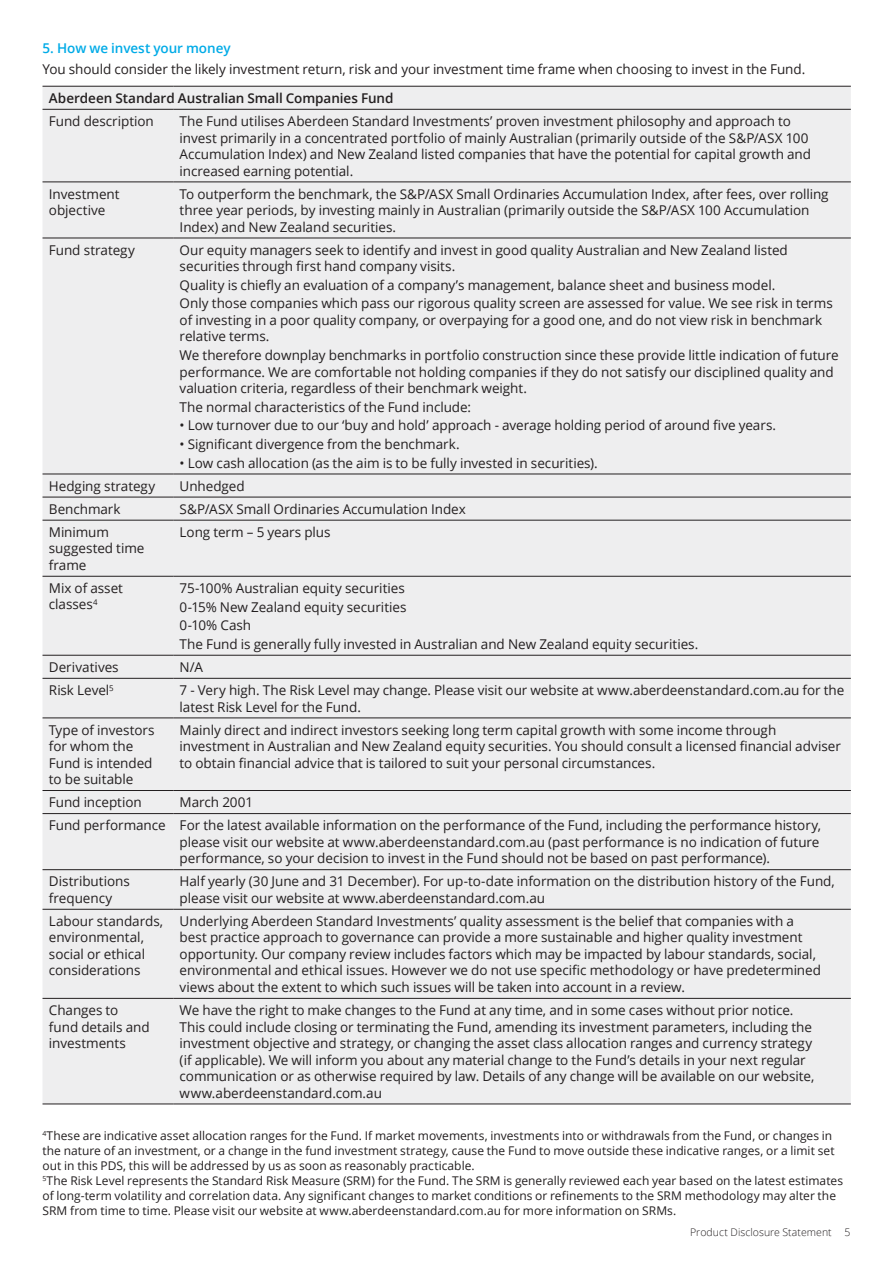
<style>
.page{position:relative;width:893px;height:1263px;background:#fff}
.page>*{position:absolute;margin:0;border:0;box-sizing:border-box;transform-origin:0 0}
.T2_Table_Text_9pt{font:13.5px/16.5px "Open Sans";letter-spacing:-.005em;color:#231f20}
._04_Body_Text___Spac{font:13.5px "Open Sans";letter-spacing:-.005em;color:#231f20}
.T2_Table_Text_9pt-2{font:600 13.5px "Open Sans";letter-spacing:-.005em;color:#231f20}
._05_Subhead_1___9_Pt{font:600 13.5px "Open Sans";letter-spacing:-.005em;color:#00abe7}
._17_Footnote_Source{font:12px/15px "Open Sans";color:#231f20}
.t1{font:300 10.5px "Open Sans";letter-spacing:.005em;color:#231f20}
</style>
<div class="page">
<div style="left:43px;top:87px;width:808px;height:1017px;background:#eeeeef"></div>
<hr style="left:43px;top:86px;width:130px;height:1px;background:#231f20">
<hr style="left:173px;top:86px;width:678px;height:1px;background:#231f20">
<hr style="left:173px;top:109px;width:678px;height:1px;background:#231f20">
<hr style="left:173px;top:182px;width:678px;height:1px;background:#231f20">
<hr style="left:173px;top:238px;width:678px;height:1px;background:#231f20">
<hr style="left:173px;top:474px;width:678px;height:1px;background:#231f20">
<hr style="left:173px;top:497px;width:678px;height:1px;background:#231f20">
<hr style="left:173px;top:520px;width:678px;height:1px;background:#231f20">
<hr style="left:173px;top:576px;width:678px;height:1px;background:#231f20">
<hr style="left:173px;top:655px;width:678px;height:1px;background:#231f20">
<hr style="left:173px;top:678px;width:678px;height:1px;background:#231f20">
<hr style="left:173px;top:718px;width:678px;height:1px;background:#231f20">
<hr style="left:173px;top:790px;width:678px;height:1px;background:#231f20">
<hr style="left:173px;top:813px;width:678px;height:1px;background:#231f20">
<hr style="left:173px;top:869px;width:678px;height:1px;background:#231f20">
<hr style="left:173px;top:909px;width:678px;height:1px;background:#231f20">
<hr style="left:173px;top:998px;width:678px;height:1px;background:#231f20">
<hr style="left:173px;top:1104px;width:678px;height:1px;background:#231f20">
<hr style="left:43px;top:109px;width:130px;height:1px;background:#231f20">
<hr style="left:43px;top:182px;width:130px;height:1px;background:#231f20">
<hr style="left:43px;top:238px;width:130px;height:1px;background:#231f20">
<hr style="left:43px;top:474px;width:130px;height:1px;background:#231f20">
<hr style="left:43px;top:497px;width:130px;height:1px;background:#231f20">
<hr style="left:43px;top:520px;width:130px;height:1px;background:#231f20">
<hr style="left:43px;top:576px;width:130px;height:1px;background:#231f20">
<hr style="left:43px;top:655px;width:130px;height:1px;background:#231f20">
<hr style="left:43px;top:678px;width:130px;height:1px;background:#231f20">
<hr style="left:43px;top:718px;width:130px;height:1px;background:#231f20">
<hr style="left:43px;top:790px;width:130px;height:1px;background:#231f20">
<hr style="left:43px;top:813px;width:130px;height:1px;background:#231f20">
<hr style="left:43px;top:869px;width:130px;height:1px;background:#231f20">
<hr style="left:43px;top:909px;width:130px;height:1px;background:#231f20">
<hr style="left:43px;top:998px;width:130px;height:1px;background:#231f20">
<hr style="left:43px;top:1104px;width:130px;height:1px;background:#231f20">
<p class="_05_Subhead_1___9_Pt" style="left:43px;top:39px;width:190px">5. How we invest your money</p>
<p class="_04_Body_Text___Spac" style="left:43px;top:59px;width:764px">You should consider the likely investment return, risk and your investment time frame when choosing to invest in the Fund.</p>
<p class="T2_Table_Text_9pt-2" style="left:49px;top:89px;width:346px">Aberdeen Standard Australian Small Companies Fund</p>
<p class="T2_Table_Text_9pt" style="left:49px;top:113px;width:107px">Fund description</p>
<p class="T2_Table_Text_9pt" style="left:180px;top:113px;width:633px">The Fund utilises Aberdeen Standard Investments’ proven investment philosophy and approach to invest primarily in a concentrated portfolio of mainly Australian (primarily outside of the S&amp;P/ASX 100<br>Accumulation Index) and New Zealand listed companies that have the potential for capital growth and increased earning potential.</p>
<p class="T2_Table_Text_9pt" style="left:49px;top:185px;width:72px">Investment objective</p>
<p class="T2_Table_Text_9pt" style="left:180px;top:185px;width:651px">To outperform the benchmark, the S&amp;P/ASX Small Ordinaries Accumulation Index, after fees, over rolling three year periods, by investing mainly in Australian (primarily outside the S&amp;P/ASX 100 Accumulation<br>Index) and New Zealand securities.</p>
<p class="T2_Table_Text_9pt" style="left:49px;top:241px;width:88px">Fund strategy</p>
<p class="T2_Table_Text_9pt" style="left:180px;top:241px;width:610px">Our equity managers seek to identify and invest in good quality Australian and New Zealand listed securities through first hand company visits.</p>
<p class="T2_Table_Text_9pt" style="left:180px;top:276px;width:597px">Quality is chiefly an evaluation of a company’s management, balance sheet and business model.</p>
<p class="T2_Table_Text_9pt" style="left:180px;top:295px;width:655px">Only those companies which pass our rigorous quality screen are assessed for value. We see risk in terms of investing in a poor quality company, or overpaying for a good one, and do not view risk in benchmark relative terms.</p>
<p class="T2_Table_Text_9pt" style="left:180px;top:347px;width:661px">We therefore downplay benchmarks in portfolio construction since these provide little indication of future performance. We are comfortable not holding companies if they do not satisfy our disciplined quality and valuation criteria, regardless of their benchmark weight.</p>
<p class="T2_Table_Text_9pt" style="left:180px;top:398px;width:293px">The normal characteristics of the Fund include:</p>
<p class="T2_Table_Text_9pt" style="left:180px;top:417px;width:598px">• Low turnover due to our ‘buy and hold’ approach - average holding period of around five years.</p>
<p class="T2_Table_Text_9pt" style="left:180px;top:435px;width:281px">• Significant divergence from the benchmark.</p>
<p class="T2_Table_Text_9pt" style="left:180px;top:454px;width:420px">• Low cash allocation (as the aim is to be fully invested in securities).</p>
<p class="T2_Table_Text_9pt" style="left:49px;top:477px;width:108px">Hedging strategy</p>
<p class="T2_Table_Text_9pt" style="left:180px;top:477px;width:67px">Unhedged</p>
<p class="T2_Table_Text_9pt" style="left:49px;top:500px;width:73px">Benchmark</p>
<p class="T2_Table_Text_9pt" style="left:180px;top:500px;width:288px">S&amp;P/ASX Small Ordinaries Accumulation Index</p>
<p class="T2_Table_Text_9pt" style="left:49px;top:523px;width:97px">Minimum suggested time frame</p>
<p class="T2_Table_Text_9pt" style="left:180px;top:523px;width:152px">Long term – 5 years plus</p>
<p class="T2_Table_Text_9pt" style="left:49px;top:579px;width:76px">Mix of asset classes<sup>4</sup></p>
<p class="T2_Table_Text_9pt" style="left:180px;top:579px;width:227px">75-100% Australian equity securities</p>
<p class="T2_Table_Text_9pt" style="left:180px;top:598px;width:228px">0-15% New Zealand equity securities</p>
<p class="T2_Table_Text_9pt" style="left:180px;top:617px;width:73px">0-10% Cash</p>
<p class="T2_Table_Text_9pt" style="left:180px;top:635px;width:520px">The Fund is generally fully invested in Australian and New Zealand equity securities.</p>
<p class="T2_Table_Text_9pt" style="left:49px;top:658px;width:71px">Derivatives</p>
<p class="T2_Table_Text_9pt" style="left:180px;top:658px;width:25px">N/A</p>
<p class="T2_Table_Text_9pt" style="left:49px;top:681px;width:66px">Risk Level<sup>5</sup></p>
<p class="T2_Table_Text_9pt" style="left:180px;top:681px;width:666px">7 - Very high. The Risk Level may change. Please visit our website at www.aberdeenstandard.com.au for the latest Risk Level for the Fund.</p>
<p class="T2_Table_Text_9pt" style="left:49px;top:721px;width:107px">Type of investors for whom the<br>Fund is intended to be suitable</p>
<p class="T2_Table_Text_9pt" style="left:180px;top:721px;width:663px">Mainly direct and indirect investors seeking long term capital growth with some income through investment in Australian and New Zealand equity securities. You should consult a licensed financial adviser to obtain financial advice that is tailored to suit your personal circumstances.</p>
<p class="T2_Table_Text_9pt" style="left:49px;top:794px;width:94px">Fund inception</p>
<p class="T2_Table_Text_9pt" style="left:180px;top:794px;width:75px">March 2001</p>
<p class="T2_Table_Text_9pt" style="left:49px;top:817px;width:118px">Fund performance</p>
<p class="T2_Table_Text_9pt" style="left:180px;top:817px;width:643px;text-align:justify">For the latest available information on the performance of the Fund, including the performance history, please visit our website at www.aberdeenstandard.com.au (past performance is no indication of future performance, so your decision to invest in the Fund should not be based on past performance).</p>
<p class="T2_Table_Text_9pt" style="left:49px;top:873px;width:82px">Distributions frequency</p>
<p class="T2_Table_Text_9pt" style="left:180px;top:873px;width:657px">Half yearly (30 June and 31 December). For up-to-date information on the distribution history of the Fund, please visit our website at www.aberdeenstandard.com.au</p>
<p class="T2_Table_Text_9pt" style="left:49px;top:912px;width:116px">Labour standards, environmental, social or ethical considerations</p>
<p class="T2_Table_Text_9pt" style="left:180px;top:912px;width:643px">Underlying Aberdeen Standard Investments’ quality assessment is the belief that companies with a best practice approach to governance can provide a more sustainable and higher quality investment opportunity. Our company review includes factors which may be impacted by labour standards, social, environmental and ethical issues. However we do not use specific methodology or have predetermined views about the extent to which such issues will be taken into account in a review.</p>
<p class="T2_Table_Text_9pt" style="left:49px;top:1001px;width:102px">Changes to fund details and investments</p>
<p class="T2_Table_Text_9pt" style="left:180px;top:1001px;width:636px">We have the right to make changes to the Fund at any time, and in some cases without prior notice.<br>This could include closing or terminating the Fund, amending its investment parameters, including the investment objective and strategy, or changing the asset class allocation ranges and currency strategy (if applicable). We will inform you about any material change to the Fund’s details in your next regular communication or as otherwise required by law. Details of any change will be available on our website, www.aberdeenstandard.com.au</p>
<p class="_17_Footnote_Source" style="left:43px;top:1127px;width:793px"><sup>4</sup>These are indicative asset allocation ranges for the Fund. If market movements, investments into or withdrawals from the Fund, or changes in the nature of an investment, or a change in the fund investment strategy, cause the Fund to move outside these indicative ranges, or a limit set out in this PDS, this will be addressed by us as soon as reasonably practicable.</p>
<p class="_17_Footnote_Source" style="left:43px;top:1172px;width:802px"><sup>5</sup>The Risk Level represents the Standard Risk Measure (SRM) for the Fund. The SRM is generally reviewed each year based on the latest estimates of long-term volatility and correlation data. Any significant changes to market conditions or refinements to the SRM methodology may alter the<br>SRM from time to time. Please visit our website at www.aberdeenstandard.com.au for more information on SRMs.</p>
<p class="t1" style="left:690px;top:1224px;width:162px">Product Disclosure Statement 5</p>
</div>
